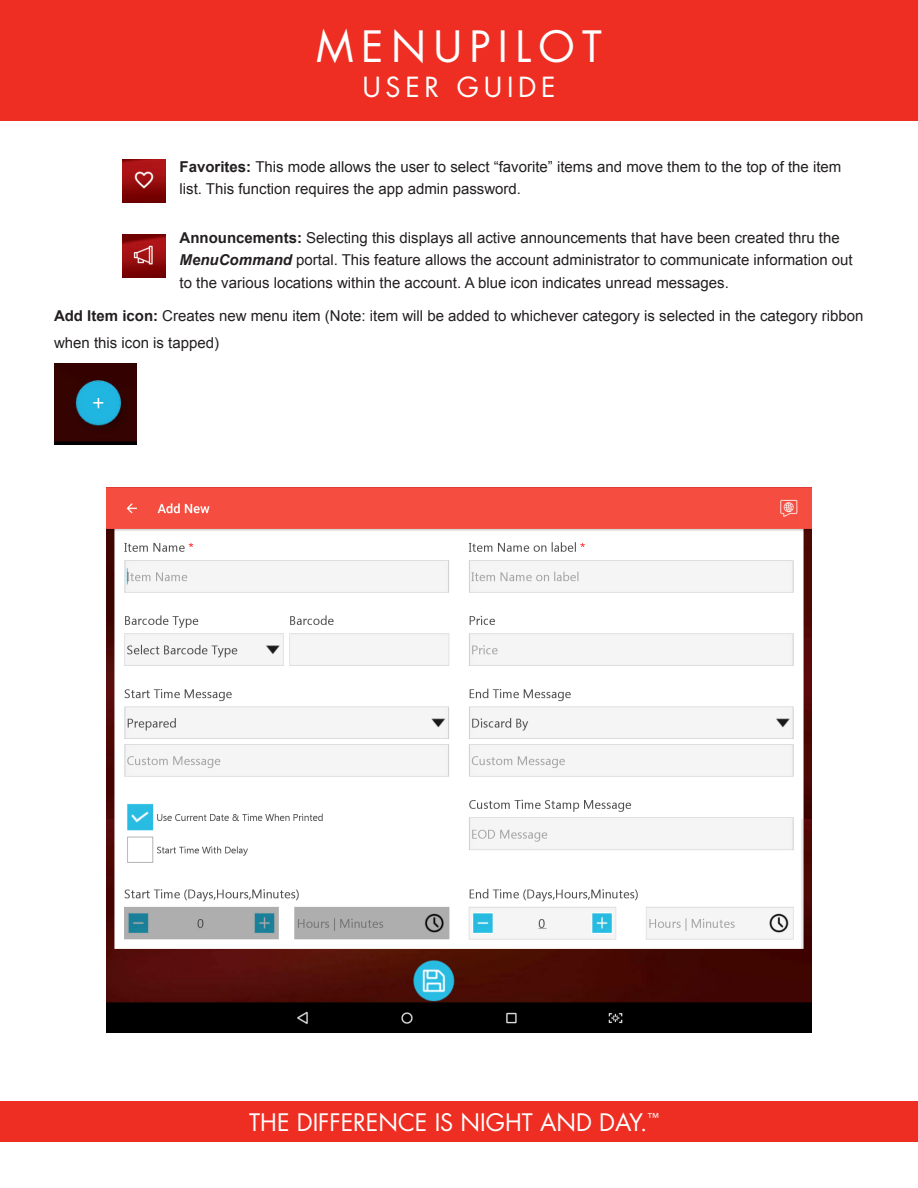
<style>
.page{position:relative;width:918px;height:1188px;background:#fff}
.page>*{position:absolute;margin:0;border:0;box-sizing:border-box;transform-origin:0 0}
.t1{font:42px "Futura Std";letter-spacing:.175em;color:#fff}
.t2{font:27px "Futura Std";letter-spacing:.175em;color:#fff}
.t3{font:23.4px "Futura Std";color:#fff}
.t4{font:15px/22.5px "Arial";color:#231f20}
.s1{font-weight:700}
.s2{font-weight:700;font-style:italic}
</style>
<div class="page">
<div style="left:0;top:0;width:918px;height:121px;background:#ee2e22"></div>
<img style="left:54px;top:364px;width:82px;height:81px">
<img style="left:106px;top:488px;width:706px;height:332px">
<img style="left:106px;top:820px;width:706px;height:212px">
<div style="left:0;top:1102px;width:918px;height:40px;background:#ee2e22"></div>
<img style="left:122px;top:234px;width:44px;height:43px">
<img style="left:122px;top:159px;width:44px;height:44px">
<h1 class="t1" style="left:316px;top:20px;width:287px">MENUPILOT</h1>
<h2 class="t2" style="left:362px;top:70px;width:195px">USER GUIDE</h2>
<p class="t4" style="left:180px;top:156px;width:663px"><span class="s1">Favorites:</span> This mode allows the user to select “favorite” items and move them to the top of the item list. This function requires the app admin password.</p>
<p class="t4" style="left:180px;top:226px;width:675px"><span class="s1">Announcements:</span> Selecting this displays all active announcements that have been created thru the<br><span class="s2">MenuCommand</span> portal. This feature allows the account administrator to communicate information out to the various locations within the account. A blue icon indicates unread messages.</p>
<p class="t4" style="left:54px;top:302px;width:811px;line-height:27px"><span class="s1">Add Item icon:</span> Creates new menu item (Note: item will be added to whichever category is selected in the category ribbon when this icon is tapped)</p>
<p class="t3" style="left:249px;top:1108px;width:411px">THE DIFFERENCE IS NIGHT AND DAY.<sup>™</sup></p>
</div>
